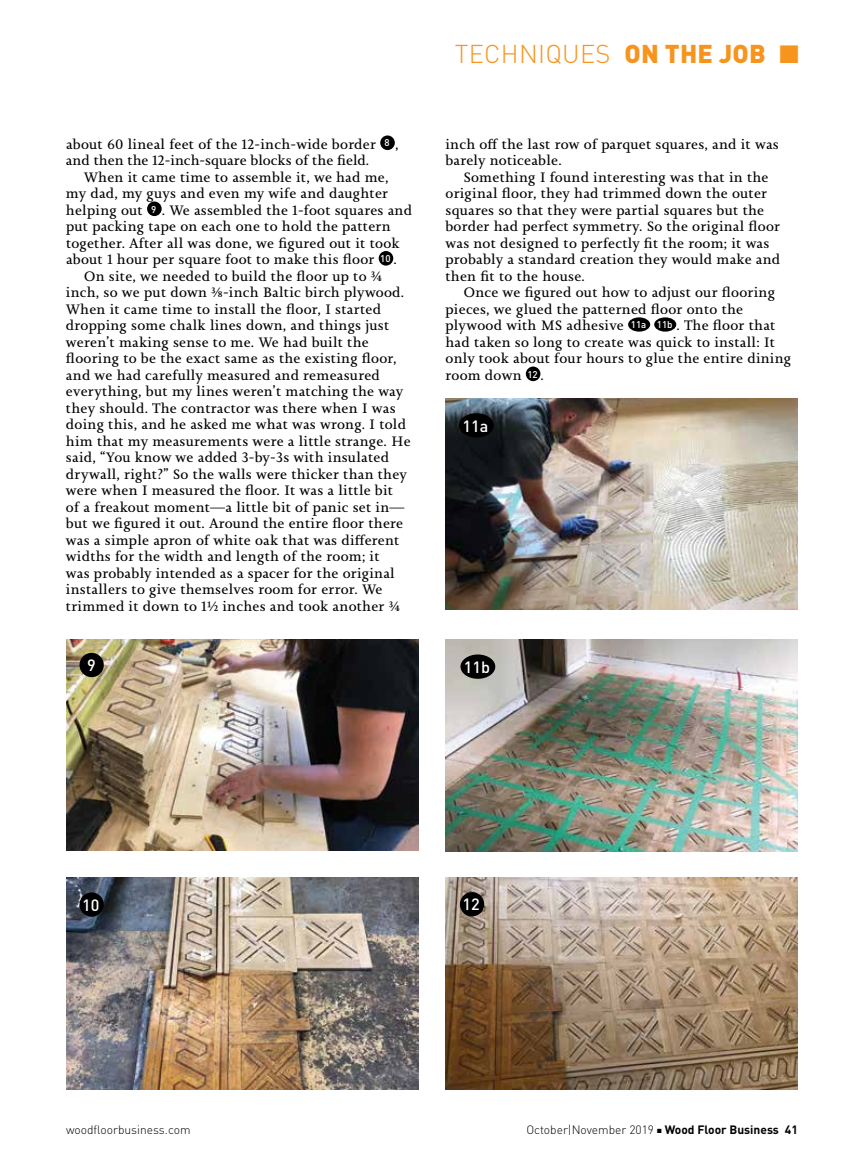
<style>
.page{position:relative;width:864px;height:1175px;background:#fff}
.page>*{position:absolute;margin:0;border:0;box-sizing:border-box;transform-origin:0 0}
.t1{font:300 25.5px "DIN Pro";letter-spacing:.01em;color:#f7941e}
.t2{font:500 16.2px "DIN Pro";color:#fff}
.t3{font:14.25px/16.5px "Joanna Nova";letter-spacing:.015em;color:#000}
.t4{font:300 12px "DIN Pro";color:#000}
.s1{font-family:"DIN Pro";font-weight:500;font-size:9.75px;color:#fff}
.s2{font-weight:900}
.s3{font-weight:700}
</style>
<div class="page">
<div style="left:380px;top:135px;width:15px;height:15px;background:#000;border-radius:50%"></div>
<div style="left:147px;top:201px;width:15px;height:15px;background:#000;border-radius:50%"></div>
<div style="left:379px;top:251px;width:14px;height:15px;background:#000;border-radius:50%"></div>
<img style="left:446px;top:877px;width:352px;height:212px">
<div style="left:460px;top:892px;width:24px;height:24px;background:#000;border-radius:50%"></div>
<img style="left:66px;top:639px;width:352px;height:211px">
<div style="left:79px;top:653px;width:25px;height:24px;background:#000;border-radius:50%"></div>
<img style="left:446px;top:398px;width:352px;height:212px">
<div style="left:459px;top:413px;width:35px;height:24px;background:#000;border-radius:50%"></div>
<img style="left:446px;top:639px;width:352px;height:212px">
<div style="left:461px;top:654px;width:34px;height:25px;background:#000;border-radius:50%"></div>
<img style="left:66px;top:877px;width:352px;height:212px">
<div style="left:79px;top:892px;width:25px;height:24px;background:#000;border-radius:50%"></div>
<div style="left:628px;top:317px;width:22px;height:15px;background:#000;border-radius:50%"></div>
<div style="left:654px;top:317px;width:22px;height:15px;background:#000;border-radius:50%"></div>
<div style="left:526px;top:366px;width:14px;height:15px;background:#000;border-radius:50%"></div>
<p class="t3" style="left:66px;top:135px;width:334px">about 60 lineal feet of the 12-inch-wide border <span class="s1">8</span> , and then the 12-inch-square blocks of the field.</p>
<p class="t3" style="left:84px;top:168px;width:306px">When it came time to assemble it, we had me,</p>
<p class="t3" style="left:66px;top:185px;width:324px">my dad, my guys and even my wife and daughter</p>
<p class="t3" style="left:66px;top:201px;width:348px">helping out <span class="s1">9</span> . We assembled the 1-foot squares and</p>
<p class="t3" style="left:66px;top:218px;width:326px">put packing tape on each one to hold the pattern</p>
<p class="t3" style="left:66px;top:234px;width:335px">together. After all was done, we figured out it took</p>
<p class="t3" style="left:66px;top:251px;width:332px">about 1 hour per square foot to make this floor <span class="s1">10</span> .</p>
<p class="t3" style="left:84px;top:267px;width:300px">On site, we needed to build the floor up to ¾</p>
<p class="t3" style="left:66px;top:284px;width:340px">inch, so we put down ⅜-inch Baltic birch plywood.</p>
<p class="t3" style="left:66px;top:300px;width:317px">When it came time to install the floor, I started</p>
<p class="t3" style="left:66px;top:317px;width:325px">dropping some chalk lines down, and things just</p>
<p class="t3" style="left:66px;top:333px;width:304px">weren’t making sense to me. We had built the</p>
<p class="t3" style="left:66px;top:350px;width:332px">flooring to be the exact same as the existing floor,</p>
<p class="t3" style="left:66px;top:366px;width:315px">and we had carefully measured and remeasured</p>
<p class="t3" style="left:66px;top:383px;width:339px">everything, but my lines weren’t matching the way</p>
<p class="t3" style="left:66px;top:399px;width:331px">they should. The contractor was there when I was</p>
<p class="t3" style="left:66px;top:416px;width:342px">doing this, and he asked me what was wrong. I told</p>
<p class="t3" style="left:66px;top:432px;width:346px">him that my measurements were a little strange. He</p>
<p class="t3" style="left:66px;top:449px;width:325px">said, “You know we added 3-by-3s with insulated</p>
<p class="t3" style="left:66px;top:465px;width:342px">drywall, right?” So the walls were thicker than they</p>
<p class="t3" style="left:66px;top:482px;width:329px">were when I measured the floor. It was a little bit</p>
<p class="t3" style="left:66px;top:498px;width:340px">of a freakout moment—a little bit of panic set in—</p>
<p class="t3" style="left:66px;top:515px;width:339px">but we figured it out. Around the entire floor there</p>
<p class="t3" style="left:66px;top:531px;width:335px">was a simple apron of white oak that was different</p>
<p class="t3" style="left:66px;top:548px;width:315px">widths for the width and length of the room; it</p>
<p class="t3" style="left:66px;top:564px;width:330px">was probably intended as a spacer for the original</p>
<p class="t3" style="left:66px;top:581px;width:318px">installers to give themselves room for error. We</p>
<p class="t3" style="left:66px;top:597px;width:335px">trimmed it down to 1½ inches and took another ¾</p>
<p class="t2" style="left:87px;top:652px;width:10px">9</p>
<h1 class="t1" style="left:455px;top:34px;width:346px">TECHNIQUES <span class="s2">ON THE JOB</span> ■</h1>
<p class="t3" style="left:446px;top:135px;width:335px">inch off the last row of parquet squares, and it was barely noticeable.</p>
<p class="t3" style="left:446px;top:168px;width:336px;text-indent:18px">Something I found interesting was that in the original floor, they had trimmed down the outer squares so that they were partial squares but the border had perfect symmetry. So the original floor was not designed to perfectly fit the room; it was probably a standard creation they would make and then fit to the house.</p>
<p class="t3" style="left:445px;top:284px;width:347px;text-indent:18px">Once we figured out how to adjust our flooring pieces, we glued the patterned floor onto the plywood with MS adhesive <sup>11a</sup> <sup>11b</sup> . The floor that had taken so long to create was quick to install: It only took about four hours to glue the entire dining room down <span class="s1">12</span> .</p>
<p class="t2" style="left:463px;top:412px;width:27px">11a</p>
<p class="t2" style="left:464px;top:654px;width:28px">11b</p>
<p class="t2" style="left:82px;top:891px;width:19px">10</p>
<p class="t2" style="left:463px;top:891px;width:19px">12</p>
<p class="t4" style="left:66px;top:1120px;width:126px">woodfloorbusiness.com</p>
<p class="t4" style="left:526px;top:1120px;width:273px">October|November 2019 ■ <span class="s3">Wood Floor Business 41</span></p>
</div>
